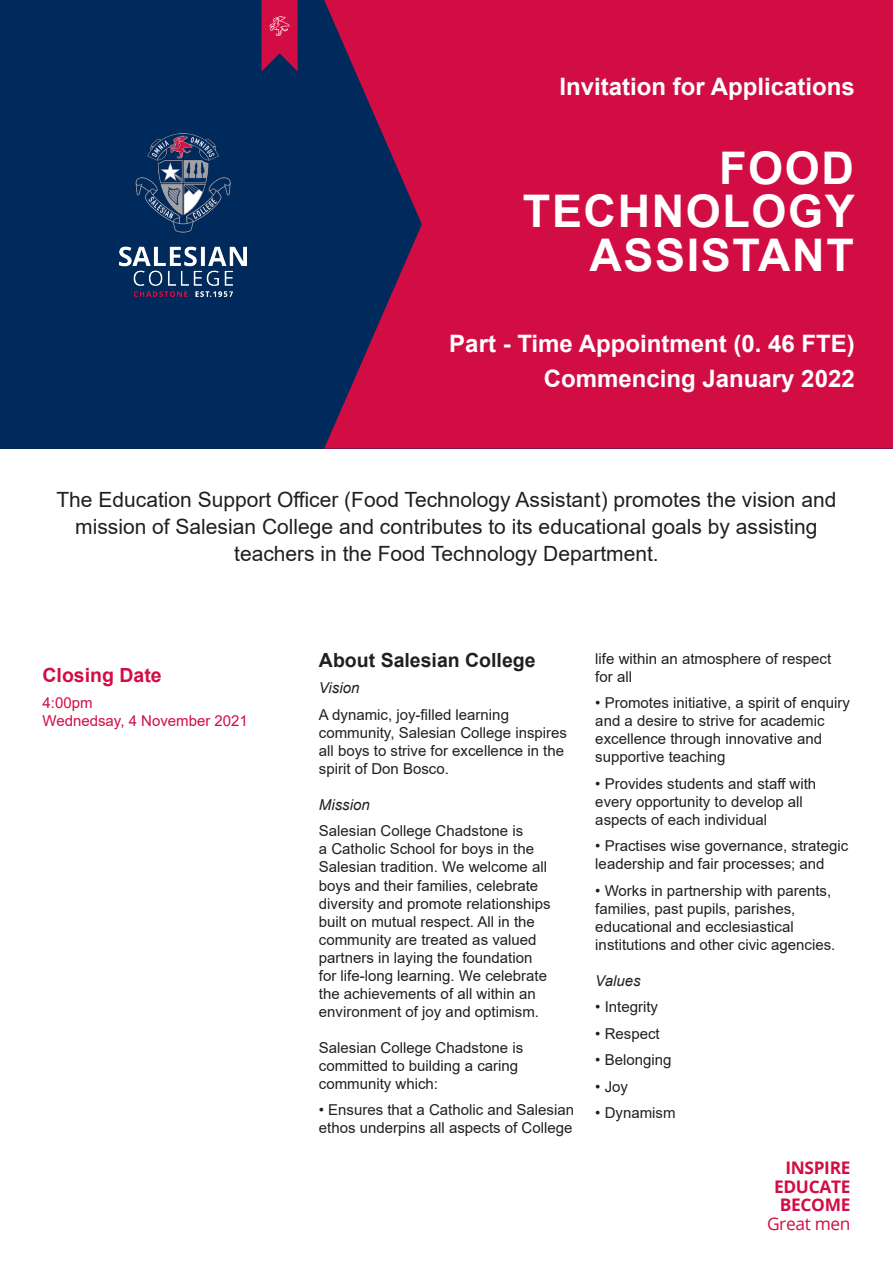
<style>
.page{position:relative;width:893px;height:1263px;background:#fff}
.page>*{position:absolute;margin:0;border:0;box-sizing:border-box;transform-origin:0 0}
.information_sheet_co{font:700 45px/43.5px "Arial";letter-spacing:.035em;color:#fff;text-align:right}
.information_sheet_co-2{font:700 24px "Arial";color:#fff}
.information_sheet_in{font:21px/27px "Arial";color:#231f20;text-align:center}
.information_sheet_co-3{font:700 19.5px "Arial";color:#231f20}
.information_sheet_co-4{font:700 19.5px "Arial";color:#d20d44}
.t1{font:700 17.4px/18.6px "Open Sans";letter-spacing:-.02em;color:#d20d44;text-align:right}
.information_sheet_co-5{font:15px/18px "Arial";color:#231f20}
.information_sheet_co-6{font:15px/18px "Arial";color:#d20d44}
.information_sheet_co-7{font:italic 15px "Arial";color:#231f20}
.s1{font-weight:400}
</style>
<div class="page">
<div style="left:0;top:0;width:893px;height:449px;background:#00295c"></div>
<svg style="left:324px;top:0;width:569px;height:449px;background:#bf0f46"></svg>
<img style="left:119px;top:134px;width:128px;height:163px">
<svg style="left:262px;top:0;width:36px;height:72px;background:#b5184c"></svg>
<p class="information_sheet_co-2" style="left:560px;top:70px;width:297px">Invitation for Applications</p>
<p class="information_sheet_co" style="left:523px;top:147px;width:333px">FOOD<br>TECHNOLOGY<br>ASSISTANT</p>
<p class="information_sheet_co-2" style="left:449px;top:326px;width:407px">Part - Time Appointment (0. 46 FTE)</p>
<p class="information_sheet_co-2" style="left:544px;top:362px;width:312px">Commencing January 2022</p>
<p class="information_sheet_in" style="left:56px;top:485px;width:781px">The Education Support Officer (Food Technology Assistant) promotes the vision and mission of Salesian College and contributes to its educational goals by assisting teachers in the Food Technology Department.</p>
<p class="information_sheet_co-4" style="left:43px;top:661px;width:121px">Closing Date</p>
<p class="information_sheet_co-6" style="left:43px;top:694px;width:207px">4:00pm<br>Wednedsay, 4 November 2021</p>
<p class="information_sheet_co-3" style="left:319px;top:646px;width:218px">About Salesian College</p>
<p class="information_sheet_co-7" style="left:319px;top:678px;width:42px">Vision</p>
<p class="information_sheet_co-5" style="left:319px;top:706px;width:250px">A dynamic, joy-filled learning community, Salesian College inspires all boys to strive for excellence in the spirit of Don Bosco.</p>
<p class="information_sheet_co-7" style="left:319px;top:795px;width:52px">Mission</p>
<p class="information_sheet_co-5" style="left:319px;top:822px;width:233px">Salesian College Chadstone is<br>a Catholic School for boys in the Salesian tradition. We welcome all boys and their families, celebrate diversity and promote relationships built on mutual respect. All in the community are treated as valued partners in laying the foundation for life-long learning. We celebrate the achievements of all within an environment of joy and optimism.</p>
<p class="information_sheet_co-5" style="left:319px;top:1038px;width:206px">Salesian College Chadstone is committed to building a caring community which:</p>
<p class="information_sheet_co-5" style="left:319px;top:1101px;width:257px">• Ensures that a Catholic and Salesian ethos underpins all aspects of College</p>
<p class="information_sheet_co-5" style="left:595px;top:649px;width:237px">life within an atmosphere of respect for all</p>
<p class="information_sheet_co-5" style="left:595px;top:694px;width:256px">• Promotes initiative, a spirit of enquiry and a desire to strive for academic excellence through innovative and supportive teaching</p>
<p class="information_sheet_co-5" style="left:595px;top:774px;width:222px">• Provides students and staff with every opportunity to develop all aspects of each individual</p>
<p class="information_sheet_co-5" style="left:595px;top:837px;width:254px">• Practises wise governance, strategic leadership and fair processes; and</p>
<p class="information_sheet_co-5" style="left:595px;top:881px;width:242px">• Works in partnership with parents, families, past pupils, parishes, educational and ecclesiastical institutions and other civic agencies.</p>
<p class="information_sheet_co-7" style="left:595px;top:971px;width:47px">Values</p>
<p class="information_sheet_co-5" style="left:595px;top:998px;width:64px">• Integrity</p>
<p class="information_sheet_co-5" style="left:595px;top:1024px;width:66px">• Respect</p>
<p class="information_sheet_co-5" style="left:595px;top:1051px;width:78px">• Belonging</p>
<p class="information_sheet_co-5" style="left:595px;top:1077px;width:34px">• Joy</p>
<p class="information_sheet_co-5" style="left:595px;top:1104px;width:82px">• Dynamism</p>
<p class="t1" style="left:767px;top:1158px;width:85px">INSPIRE<br>EDUCATE<br>BECOME<br><span class="s1">Great men</span></p>
</div>
